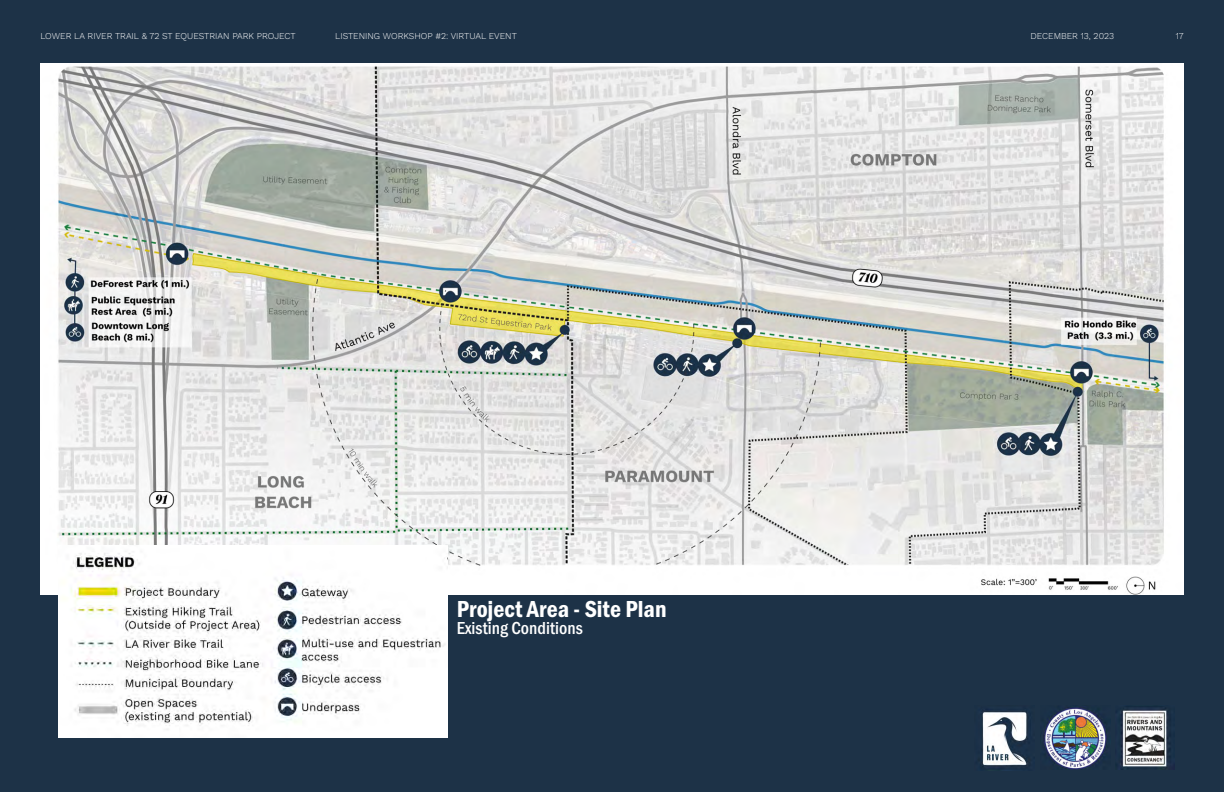
<style>
.page{position:relative;width:1224px;height:792px;background:#1d3247}
.page>*{position:absolute;margin:0;border:0;box-sizing:border-box;transform-origin:0 0}
.t1{font:24px "Franklin Gothic URW Con Dem";color:#fff}
.t2{font:500 18px "Franklin Gothic URW Cond";color:#fff}
.t3{font:300 9px "Work Sans";color:#fff}
</style>
<div class="page">
<img style="left:1119px;top:706px;width:55px;height:64px">
<img style="left:1043px;top:707px;width:64px;height:63px">
<img style="left:978px;top:709px;width:52px;height:58px">
<img style="left:40px;top:63px;width:1144px;height:532px">
<img style="left:58px;top:545px;width:389px;height:193px">
<p class="t3" style="left:40px;top:29px;width:257px">LOWER LA RIVER TRAIL &amp; 72 ST EQUESTRIAN PARK PROJECT</p>
<p class="t3" style="left:335px;top:29px;width:183px">LISTENING WORKSHOP #2: VIRTUAL EVENT</p>
<p class="t3" style="left:1030px;top:29px;width:85px">DECEMBER 13, 2023</p>
<p class="t3" style="left:1176px;top:29px;width:9px">17</p>
<h1 class="t1" style="left:457px;top:593px;width:211px">Project Area - Site Plan</h1>
<h2 class="t2" style="left:457px;top:615px;width:127px">Existing Conditions</h2>
</div>
